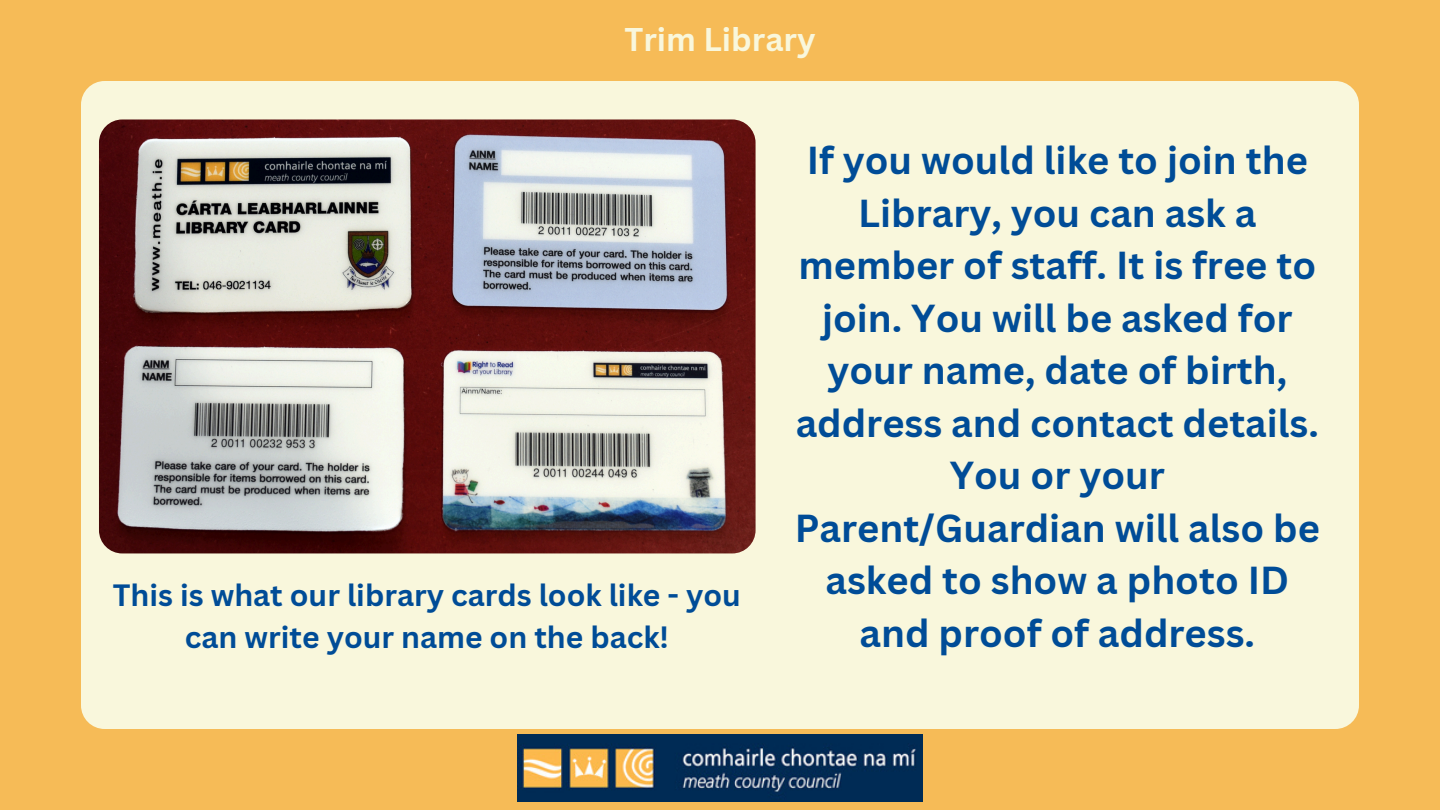
<style>
.page{position:relative;width:1440px;height:810px;background:#f6bb57}
.page>*{position:absolute;margin:0;border:0;box-sizing:border-box;transform-origin:0 0}
.t1{font:700 38px/52.5px "Canva Sans";color:#004c97;text-align:center}
.t2{font:700 32px "Canva Sans";color:#f9f7dc}
.t3{font:700 30px/42px "Canva Sans";color:#004c97;text-align:center}
</style>
<div class="page">
<div style="left:81px;top:81px;width:1278px;height:648px;background:#f9f7dc;border-radius:24px"></div>
<img style="left:517px;top:734px;width:406px;height:68px">
<img style="left:99px;top:119px;width:656px;height:434px;border-radius:23px">
<p class="t2" style="left:624px;top:17px;width:193px">Trim Library</p>
<p class="t3" style="left:113px;top:574px;width:629px">This is what our library cards look like - you can write your name on the back!</p>
<p class="t1" style="left:795px;top:133px;width:527px">If you would like to join the<br>Library, you can ask a member of staff. It is free to join. You will be asked for your name, date of birth, address and contact details.<br>You or your<br>Parent/Guardian will also be asked to show a photo ID and proof of address.</p>
</div>
